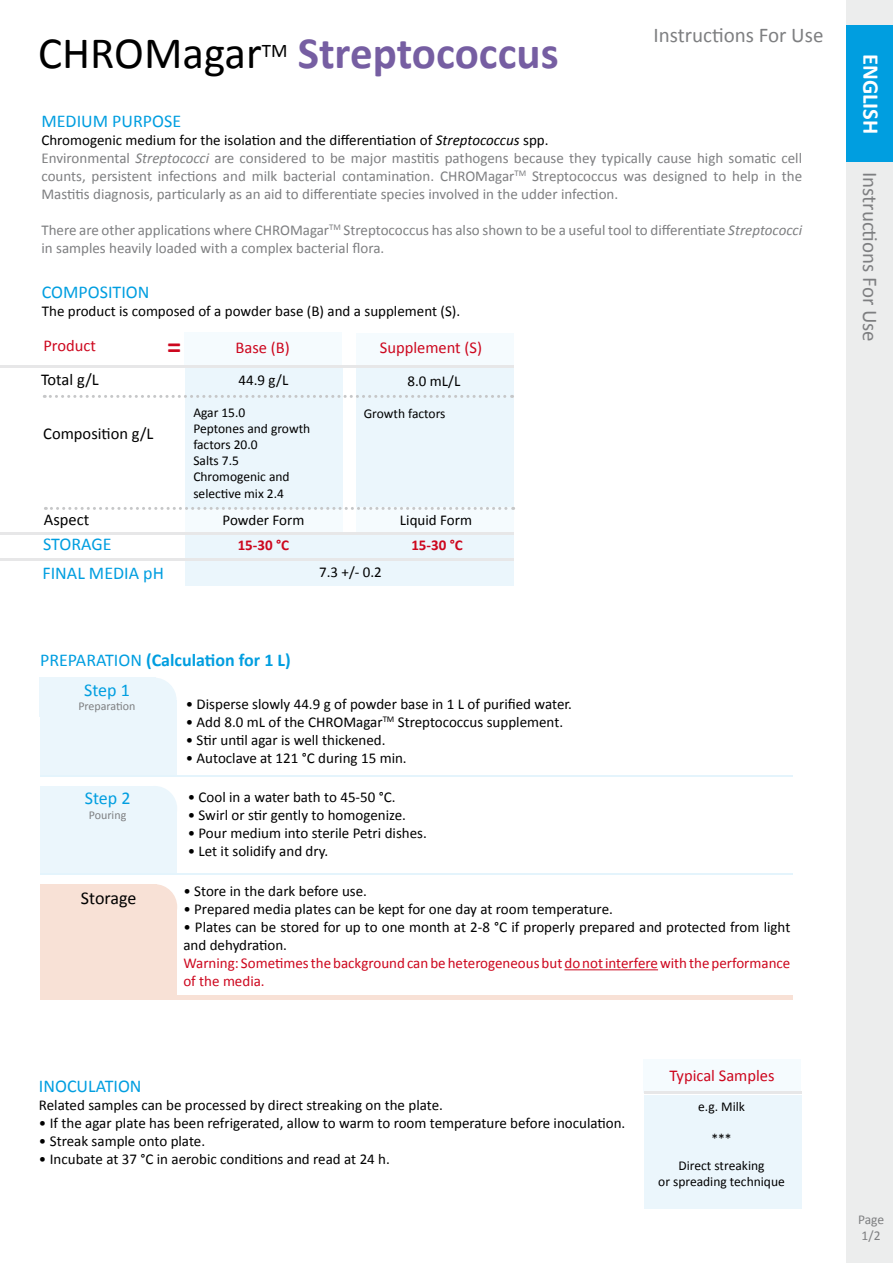
<style>
.page{position:relative;width:893px;height:1263px;background:#fff}
.page>*{position:absolute;margin:0;border:0;box-sizing:border-box;transform-origin:0 0}
.t1{font:700 45px "Calibri";color:#765ea2}
.t2{font:45px "Calibri";color:#000}
.t3{font:700 28.5px "Calibri";color:#cd071e}
.t4{font:700 22.5px "Calibri";color:#fff}
.t5{font:21px "Calibri";color:#7e7f81}
.t6{font:19.2px "Calibri";color:#000}
.t7{font:18px "Calibri";color:#009ee0}
.t8{font:700 18px/29.7px "Calibri";color:#009ee0}
.t9{font:18px "Calibri";letter-spacing:-.005em;color:#000}
.t10{font:16.5px "Calibri";color:#cd071e}
.t11{font:16.5px "Calibri";color:#000}
.t12{font:15px/18px "Calibri";color:#000}
.t13{font:15px/18px "Calibri";color:#7e7f81}
.t14{font:15px/18px "Calibri";color:#cd071e}
.t15{font:700 15px "Calibri";color:#cd071e}
.t16{font:13.5px/16.2px "Calibri";color:#000;text-align:center}
.t17{font:13.5px/16.2px "Calibri";color:#7e7f81}
.t18{font:12px "Calibri";color:#7e7f81}
.s1{color:#000}
.s2{font-style:italic;color:#000}
.s3{font-style:italic}
.s4{font-weight:400}
</style>
<div class="page">
<div style="left:40px;top:700px;width:137px;height:76px;background:#ebf6fc"></div>
<div style="left:39px;top:677px;width:117px;height:40px;background:#ebf6fc"></div>
<div style="left:131px;top:678px;width:46px;height:45px;background:#ebf6fc;border-radius:50%"></div>
<div style="left:40px;top:785px;width:117px;height:49px;background:#ebf6fc"></div>
<div style="left:132px;top:786px;width:45px;height:45px;background:#ebf6fc;border-radius:50%"></div>
<div style="left:40px;top:808px;width:137px;height:66px;background:#ebf6fc"></div>
<hr style="left:564px;top:969px;width:94px;height:1px;background:#cd071e">
<div style="left:40px;top:884px;width:117px;height:49px;background:#f8e1d6"></div>
<div style="left:132px;top:884px;width:45px;height:45px;background:#f8e1d6;border-radius:50%"></div>
<div style="left:40px;top:910px;width:137px;height:85px;background:#f8e1d6"></div>
<hr style="left:40px;top:995px;width:753px;height:4px;background:#f8e1d6">
<div style="left:644px;top:1059px;width:157px;height:34px;background:#f5fbfe"></div>
<div style="left:644px;top:1095px;width:157px;height:113px;background:#ebf6fc"></div>
<hr style="left:644px;top:1091px;width:157px;height:3px;background:#e7e7e8">
<div style="left:846px;top:0;width:47px;height:1263px;background:#eceded"></div>
<div style="left:846px;top:25px;width:47px;height:136px;background:#009ee0"></div>
<hr style="left:40px;top:775px;width:752px;height:2px;background:#e4f4fc">
<hr style="left:40px;top:873px;width:752px;height:2px;background:#e4f4fc">
<div style="left:356px;top:333px;width:158px;height:34px;background:#f5fbfe"></div>
<div style="left:185px;top:508px;width:157px;height:24px;background:#f5fbfe"></div>
<div style="left:185px;top:332px;width:157px;height:34px;background:#f5fbfe"></div>
<div style="left:185px;top:532px;width:329px;height:26px;background:#ebf6fc"></div>
<div style="left:185px;top:367px;width:157px;height:142px;background:#ebf6fc"></div>
<div style="left:356px;top:368px;width:158px;height:142px;background:#ebf6fc"></div>
<hr style="left:0;top:365px;width:514px;height:3px;background:#e7e7e8">
<svg style="left:44px;top:395px;width:469px;height:3px"></svg>
<div style="left:356px;top:507px;width:158px;height:24px;background:#f5fbfe"></div>
<div style="left:185px;top:560px;width:329px;height:26px;background:#ebf6fc"></div>
<svg style="left:45px;top:507px;width:469px;height:3px"></svg>
<hr style="left:0;top:558px;width:514px;height:2px;background:#e7e7e8">
<hr style="left:0;top:532px;width:514px;height:2px;background:#e7e7e8">
<h3 class="t5" style="left:653px;top:20px;width:171px">Instructions For Use</h3>
<h1 class="t2" style="left:38px;top:22px;width:225px">CHROMagar</h1>
<p class="t6" style="left:262px;top:37px;width:27px">TM</p>
<h1 class="t1" style="left:298px;top:21px;width:262px">Streptococcus</h1>
<p class="t7" style="left:41px;top:109px;width:141px">MEDIUM PURPOSE</p>
<p class="t13" style="left:41px;top:131px;width:762px"><span class="s1">Chromogenic medium for the isolation and the differentiation of</span> <span class="s2">Streptococcus</span> <span class="s1">spp.<br></span>Environmental <span class="s3">Streptococci</span> are considered to be major mastitis pathogens because they typically cause high somatic cell counts, persistent infections and milk bacterial contamination. CHROMagar<sup>TM</sup> Streptococcus was designed to help in the Mastitis diagnosis, particularly as an aid to differentiate species involved in the udder infection.</p>
<p class="t13" style="left:41px;top:221px;width:762px">There are other applications where CHROMagar<sup>TM</sup> Streptococcus has also shown to be a useful tool to differentiate <span class="s3">Streptococci </span>in samples heavily loaded with a complex bacterial flora.</p>
<p class="t7" style="left:42px;top:279px;width:109px">COMPOSITION</p>
<p class="t12" style="left:42px;top:301px;width:420px">The product is composed of a powder base (B) and a supplement (S).</p>
<p class="t10" style="left:236px;top:336px;width:56px">Base (B)</p>
<p class="t10" style="left:380px;top:336px;width:104px">Supplement (S)</p>
<p class="t10" style="left:43px;top:334px;width:54px">Product</p>
<h2 class="t3" style="left:167px;top:326px;width:16px">=</h2>
<p class="t11" style="left:41px;top:368px;width:59px">Total g/L</p>
<p class="t12" style="left:239px;top:371px;width:51px">44.9 g/L</p>
<p class="t11" style="left:43px;top:422px;width:112px">Composition g/L</p>
<p class="t16" style="left:193px;top:404px;width:119px;text-align:left">Agar 15.0<br>Peptones and growth factors 20.0<br>Salts 7.5<br>Chromogenic and selective mix 2.4</p>
<p class="t11" style="left:44px;top:508px;width:47px">Aspect</p>
<p class="t12" style="left:223px;top:511px;width:83px">Powder Form</p>
<p class="t7" style="left:43px;top:532px;width:70px">STORAGE</p>
<p class="t15" style="left:238px;top:535px;width:53px">15-30 °C</p>
<p class="t7" style="left:43px;top:560px;width:123px">FINAL MEDIA pH</p>
<p class="t12" style="left:408px;top:372px;width:54px">8.0 mL/L</p>
<p class="t16" style="left:364px;top:405px;width:83px">Growth factors</p>
<p class="t12" style="left:319px;top:562px;width:64px">7.3 +/- 0.2</p>
<p class="t12" style="left:400px;top:510px;width:74px">Liquid Form</p>
<p class="t15" style="left:411px;top:534px;width:53px">15-30 °C</p>
<p class="t8" style="left:84px;top:645px;width:208px;text-indent:-44px"><span class="s4">PREPARATION</span> (Calculation for 1 L)<br><span class="s4">Step 1</span></p>
<p class="t18" style="left:78px;top:698px;width:59px">Preparation</p>
<p class="t12" style="left:186px;top:694px;width:388px">• Disperse slowly 44.9 g of powder base in 1 L of purified water.</p>
<p class="t12" style="left:186px;top:712px;width:379px">• Add 8.0 mL of the CHROMagar<sup>TM</sup> Streptococcus supplement.</p>
<p class="t12" style="left:186px;top:730px;width:201px">• Stir until agar is well thickened.</p>
<p class="t12" style="left:186px;top:748px;width:222px">• Autoclave at 121 °C during 15 min.</p>
<p class="t12" style="left:188px;top:788px;width:210px">• Cool in a water bath to 45-50 °C.</p>
<p class="t12" style="left:188px;top:806px;width:220px">• Swirl or stir gently to homogenize.</p>
<p class="t12" style="left:188px;top:824px;width:241px">• Pour medium into sterile Petri dishes.</p>
<p class="t12" style="left:188px;top:842px;width:142px">• Let it solidify and dry.</p>
<p class="t12" style="left:183px;top:882px;width:185px">• Store in the dark before use.</p>
<p class="t12" style="left:183px;top:900px;width:431px">• Prepared media plates can be kept for one day at room temperature.</p>
<p class="t12" style="left:183px;top:918px;width:608px">• Plates can be stored for up to one month at 2-8 °C if properly prepared and protected from light and dehydration.</p>
<p class="t14" style="left:183px;top:954px;width:608px">Warning: Sometimes the background can be heterogeneous but do not interfere with the performance of the media.</p>
<p class="t7" style="left:85px;top:786px;width:47px">Step 2</p>
<p class="t18" style="left:89px;top:806px;width:39px">Pouring</p>
<p class="t9" style="left:81px;top:885px;width:57px">Storage</p>
<p class="t7" style="left:39px;top:1073px;width:104px">INOCULATION</p>
<p class="t12" style="left:39px;top:1095px;width:405px">Related samples can be processed by direct streaking on the plate.</p>
<p class="t12" style="left:39px;top:1113px;width:588px">• If the agar plate has been refrigerated, allow to warm to room temperature before inoculation.</p>
<p class="t12" style="left:39px;top:1131px;width:168px">• Streak sample onto plate.</p>
<p class="t12" style="left:39px;top:1149px;width:352px">• Incubate at 37 °C in aerobic conditions and read at 24 h.</p>
<p class="t10" style="left:669px;top:1064px;width:107px">Typical Samples</p>
<p class="t16" style="left:698px;top:1098px;width:48px">e.g. Milk</p>
<p class="t16" style="left:679px;top:1125px;width:87px;line-height:26.7px">***<br>Direct streaking</p>
<p class="t16" style="left:658px;top:1173px;width:128px">or spreading technique</p>
<h3 class="t4" style="left:887px;top:54px;width:82px;rotate:90deg">ENGLISH</h3>
<h3 class="t5" style="left:885px;top:172px;width:171px;rotate:90deg">Instructions For Use</h3>
<p class="t17" style="left:858px;top:1211px;width:28px">Page<br>1/2</p>
<p class="t17" style="left:860px;top:1227px;width:20px">2 3</p>
</div>
